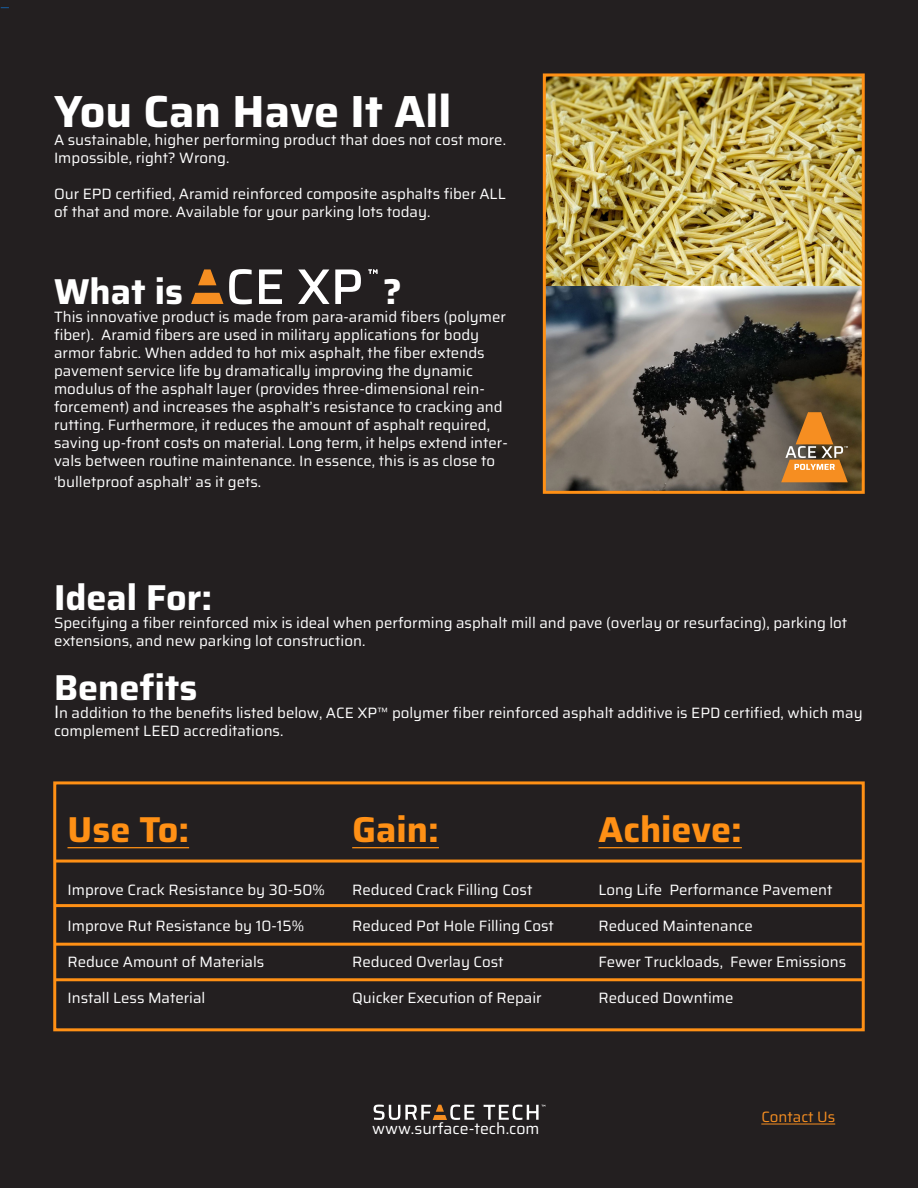
<style>
.page{position:relative;width:918px;height:1188px;background:#fff}
.page>*{position:absolute;margin:0;border:0;box-sizing:border-box;transform-origin:0 0}
.t1{font:700 45px "Saira";color:#fff}
.t2{font:700 36px "Saira";color:#fff}
.t3{font:700 36px "Saira";color:#ff9015}
.t4{font:15.9px "Saira";color:#fff}
.t5{font:15px/18px "Saira";color:#fff}
.t6{font:15px "Saira";color:#f68e21}
.s1{font-size:18px}
</style>
<div class="page">
<div style="left:0;top:0;width:7px;height:1188px;background:#231f20"></div>
<div style="left:1px;top:0;width:917px;height:1188px;background:#231f20"></div>
<svg style="left:484px;top:1105px;width:61px;height:15px"></svg>
<svg style="left:374px;top:1105px;width:100px;height:15px"></svg>
<hr style="left:761px;top:1124px;width:74px;height:1px;background:#f68e21">
<hr style="left:68px;top:847px;width:121px;height:1px;background:#ff9015">
<hr style="left:352px;top:847px;width:87px;height:1px;background:#ff9015">
<hr style="left:598px;top:847px;width:144px;height:1px;background:#ff9015">
<div style="left:53px;top:781px;width:812px;height:250px;border:3px solid #ff9015"></div>
<hr style="left:54px;top:860px;width:810px;height:3px;background:#ff9015">
<hr style="left:54px;top:904px;width:810px;height:3px;background:#ff9015">
<hr style="left:54px;top:943px;width:810px;height:3px;background:#ff9015">
<hr style="left:54px;top:978px;width:810px;height:3px;background:#ff9015">
<img style="left:547px;top:77px;width:314px;height:413px">
<div style="left:543px;top:73px;width:322px;height:421px;border:3px solid #ff9015"></div>
<svg style="left:781px;top:412px;width:67px;height:70px;background:#a6743d"></svg>
<svg style="left:191px;top:269px;width:32px;height:35px"></svg>
<svg style="left:229px;top:269px;width:23px;height:35px"></svg>
<svg style="left:259px;top:269px;width:23px;height:35px"></svg>
<svg style="left:298px;top:269px;width:63px;height:35px"></svg>
<svg style="left:368px;top:269px;width:9px;height:5px"></svg>
<p class="t1" style="left:54px;top:75px;width:399px">You Can Have It All</p>
<p class="t5" style="left:54px;top:131px;width:454px">A sustainable, higher performing product that does not cost more.<br>Impossible, right? Wrong.</p>
<p class="t5" style="left:54px;top:185px;width:453px">Our EPD certified, Aramid reinforced composite asphalts fiber ALL of that and more. Available for your parking lots today.</p>
<p class="t2" style="left:54px;top:262px;width:131px">What is</p>
<p class="t2" style="left:383px;top:262px;width:20px">?</p>
<p class="t5" style="left:54px;top:307px;width:455px">This innovative product is made from para-aramid fibers (polymer fiber). Aramid fibers are used in military applications for body armor fabric. When added to hot mix asphalt, the fiber extends pavement service life by dramatically improving the dynamic modulus of the asphalt layer (provides three-dimensional rein&shy;forcement) and increases the asphalt’s resistance to cracking and rutting. Furthermore, it reduces the amount of asphalt required, saving up-front costs on material. Long term, it helps extend inter&shy;vals between routine maintenance. In essence, this is as close to</p>
<p class="t5" style="left:54px;top:473px;width:209px">‘bulletproof asphalt’ as it gets.</p>
<p class="t2" style="left:54px;top:569px;width:160px">Ideal For:</p>
<p class="t5" style="left:54px;top:614px;width:795px">Specifying a fiber reinforced mix is ideal when performing asphalt mill and pave (overlay or resurfacing), parking lot extensions, and new parking lot construction.</p>
<p class="t2" style="left:54px;top:659px;width:145px">Benefits</p>
<p class="t5" style="left:54px;top:704px;width:810px"><span class="s1">I</span>n addition to the benefits listed below, ACE XP™ polymer fiber reinforced asphalt additive is EPD certified, which may complement LEED accreditations.</p>
<p class="t3" style="left:68px;top:800px;width:123px">Use To:</p>
<p class="t3" style="left:352px;top:800px;width:88px">Gain:</p>
<p class="t3" style="left:598px;top:800px;width:145px">Achieve:</p>
<p class="t5" style="left:68px;top:880px;width:259px">Improve Crack Resistance by 30-50%</p>
<p class="t5" style="left:68px;top:916px;width:238px">Improve Rut Resistance by 10-15%</p>
<p class="t5" style="left:68px;top:952px;width:198px">Reduce Amount of Materials</p>
<p class="t5" style="left:68px;top:988px;width:139px">Install Less Material</p>
<p class="t5" style="left:352px;top:880px;width:182px">Reduced Crack Filling Cost</p>
<p class="t5" style="left:352px;top:916px;width:203px">Reduced Pot Hole Filling Cost</p>
<p class="t5" style="left:352px;top:952px;width:153px">Reduced Overlay Cost</p>
<p class="t5" style="left:352px;top:988px;width:191px">Quicker Execution of Repair</p>
<p class="t4" style="left:372px;top:1115px;width:169px">www.surface-tech.com</p>
<p class="t5" style="left:598px;top:880px;width:236px">Long Life Performance Pavement</p>
<p class="t5" style="left:598px;top:916px;width:156px">Reduced Maintenance</p>
<p class="t5" style="left:598px;top:952px;width:249px">Fewer Truckloads, Fewer Emissions</p>
<p class="t5" style="left:598px;top:988px;width:136px">Reduced Downtime</p>
<p class="t6" style="left:761px;top:1104px;width:75px">Contact Us</p>
</div>
